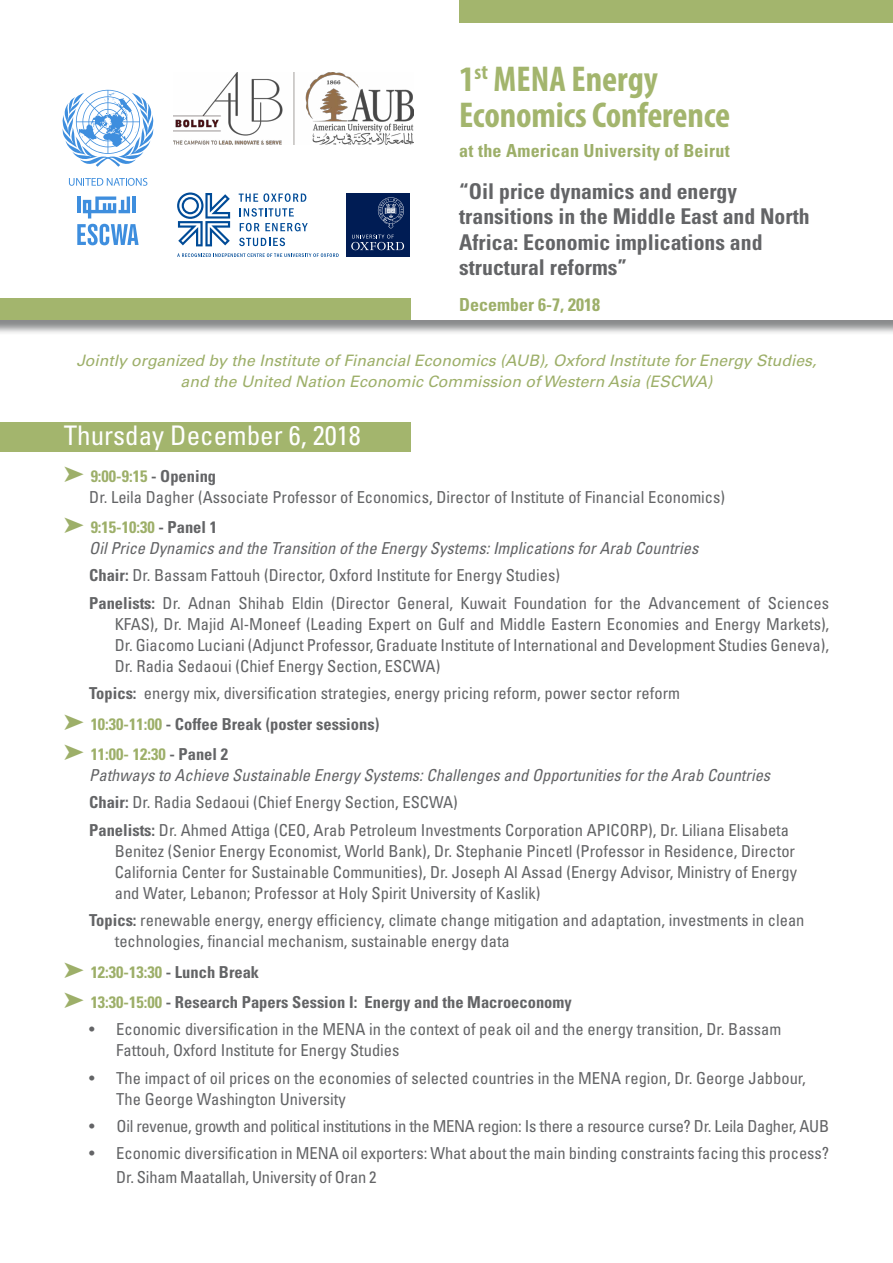
<style>
.page{position:relative;width:893px;height:1263px;background:#fff}
.page>*{position:absolute;margin:0;border:0;box-sizing:border-box;transform-origin:0 0}
.t1{font:700 condensed 36px "Myriad Pro";letter-spacing:-.005em;color:#a3b56d}
.t2{font:condensed 27px "Univers LT Std";color:#fff}
.t3{font:700 condensed 21.75px/25.5px "Univers";color:#636466}
.t4{font:700 condensed 18px "Univers LT Std";letter-spacing:.015em;color:#9daf69}
.t5{font:condensed 16.5px/21px "Univers LT Std";color:#636466}
.t6{font:italic condensed 16.5px/21px "Univers LT Std";color:#636466}
.t7{font:700 condensed 16.5px "Univers LT Std";color:#636466}
.t8{font:condensed 16.5px "Univers LT Std";letter-spacing:-.02em;color:#636466}
.t9{font:700 condensed 16.5px "Univers LT Std";color:#9daf69}
.t10{font:italic 15.75px/21px "Univers LT Std";color:#9daf69;text-align:center}
.s1{color:#9daf69}
.s2{font-weight:700;color:#9daf69}
.s3{font-weight:700}
.s4{font-weight:700;font-style:normal;color:#9daf69}
.s5{font-weight:700;font-style:normal}
.s6{color:#636466}
</style>
<div class="page">
<div style="left:0;top:422px;width:411px;height:30px;background:#a3b56d"></div>
<div style="left:0;top:2px;width:893px;height:333px;background:#636466;opacity:.75"></div>
<div style="left:0;top:1px;width:893px;height:319px;background:#fff"></div>
<div style="left:459px;top:0;width:434px;height:22px;background:#a3b56d"></div>
<img style="left:173px;top:73px;width:240px;height:72px">
<svg style="left:177px;top:192px;width:53px;height:54px"></svg>
<svg style="left:239px;top:193px;width:67px;height:9px"></svg>
<svg style="left:240px;top:208px;width:54px;height:9px"></svg>
<svg style="left:240px;top:223px;width:68px;height:8px"></svg>
<svg style="left:239px;top:238px;width:46px;height:8px"></svg>
<svg style="left:177px;top:253px;width:162px;height:4px"></svg>
<div style="left:346px;top:193px;width:64px;height:64px;background:#001c54"></div>
<svg style="left:351px;top:235px;width:53px;height:15px"></svg>
<svg style="left:378px;top:197px;width:26px;height:31px"></svg>
<svg style="left:62px;top:90px;width:92px;height:77px"></svg>
<hr style="left:132px;top:196px;width:3px;height:17px;background:#3e8ede">
<hr style="left:77px;top:196px;width:4px;height:17px;background:#3e8ede">
<svg style="left:83px;top:196px;width:47px;height:22px"></svg>
<svg style="left:77px;top:224px;width:62px;height:21px"></svg>
<svg style="left:69px;top:178px;width:78px;height:8px"></svg>
<div style="left:0;top:298px;width:411px;height:22px;background:#a3b56d"></div>
<p class="t1" style="left:459px;top:56px;width:200px">1<sup>st</sup> MENA Energy</p>
<p class="t1" style="left:459px;top:92px;width:273px">Economics Conference</p>
<p class="t4" style="left:459px;top:139px;width:272px">at the American University of Beirut</p>
<p class="t3" style="left:459px;top:178px;width:352px">“Oil price dynamics and energy transitions in the Middle East and North<br>Africa: Economic implications and structural reforms”</p>
<p class="t4" style="left:459px;top:294px;width:142px">December 6-7, 2018</p>
<p class="t10" style="left:76px;top:350px;width:741px">Jointly organized by the Institute of Financial Economics (AUB), Oxford Institute for Energy Studies, and the United Nation Economic Commission of Western Asia (ESCWA)</p>
<p class="t2" style="left:64px;top:418px;width:298px">Thursday December 6, 2018</p>
<p class="t5" style="left:89px;top:465px;width:637px;text-indent:-26px"><span class="s1">➤</span> <span class="s2">9:00-9:15</span> <span class="s3">- Opening<br></span>Dr. Leila Dagher (Associate Professor of Economics, Director of Institute of Financial Economics)</p>
<p class="t6" style="left:89px;top:517px;width:611px;text-indent:-26px"><span class="s1">➤</span> <span class="s4">9:15-10:30</span> <span class="s5">- Panel 1<br></span>Oil Price Dynamics and the Transition of the Energy Systems: Implications for Arab Countries</p>
<p class="t5" style="left:89px;top:565px;width:472px"><span class="s3">Chair:</span> Dr. Bassam Fattouh (Director, Oxford Institute for Energy Studies)</p>
<p class="t5" style="left:115px;top:592px;width:716px;text-align:justify;text-indent:-26px"><span class="s3">Panelists:</span> Dr. Adnan Shihab Eldin (Director General, Kuwait Foundation for the Advancement of Sciences KFAS), Dr. Majid Al-Moneef (Leading Expert on Gulf and Middle Eastern Economies and Energy Markets), Dr. Giacomo Luciani (Adjunct Professor, Graduate Institute of International and Development Studies Geneva), Dr. Radia Sedaoui (Chief Energy Section, ESCWA)</p>
<p class="t5" style="left:89px;top:683px;width:592px"><span class="s3">Topics:</span> energy mix, diversification strategies, energy pricing reform, power sector reform</p>
<p class="t7" style="left:64px;top:714px;width:317px"><span class="s1">➤ 10:30-11:00</span> - Coffee Break (poster sessions)</p>
<p class="t6" style="left:89px;top:743px;width:682px;text-indent:-26px"><span class="s1">➤</span> <span class="s4">11:00- 12:30</span> <span class="s5">- Panel 2<br></span>Pathways to Achieve Sustainable Energy Systems: Challenges and Opportunities for the Arab Countries</p>
<p class="t5" style="left:89px;top:792px;width:370px"><span class="s3">Chair:</span> Dr. Radia Sedaoui (Chief Energy Section, ESCWA)</p>
<p class="t5" style="left:115px;top:819px;width:684px;text-indent:-26px"><span class="s3">Panelists:</span> Dr. Ahmed Attiga (CEO, Arab Petroleum Investments Corporation APICORP), Dr. Liliana Elisabeta Benitez (Senior Energy Economist, World Bank), Dr. Stephanie Pincetl (Professor in Residence, Director California Center for Sustainable Communities), Dr. Joseph Al Assad (Energy Advisor, Ministry of Energy and Water, Lebanon; Professor at Holy Spirit University of Kaslik)</p>
<p class="t5" style="left:115px;top:909px;width:691px;text-indent:-26px"><span class="s3">Topics:</span> renewable energy, energy efficiency, climate change mitigation and adaptation, investments in clean technologies, financial mechanism, sustainable energy data</p>
<p class="t9" style="left:64px;top:961px;width:197px">➤ 12:30-13:30 <span class="s6">- Lunch Break</span></p>
<p class="t7" style="left:64px;top:992px;width:509px"><span class="s1">➤ 13:30-15:00</span> - Research Papers Session I: Energy and the Macroeconomy</p>
<p class="t5" style="left:116px;top:1019px;width:667px;text-indent:-27px">• Economic diversification in the MENA in the context of peak oil and the energy transition, Dr. Bassam<br>Fattouh, Oxford Institute for Energy Studies</p>
<p class="t5" style="left:116px;top:1067px;width:691px;text-indent:-27px">• The impact of oil prices on the economies of selected countries in the MENA region, Dr. George Jabbour,<br>The George Washington University</p>
<p class="t8" style="left:89px;top:1116px;width:741px">• Oil revenue, growth and political institutions in the MENA region: Is there a resource curse? Dr. Leila Dagher, AUB</p>
<p class="t5" style="left:116px;top:1141px;width:714px;line-height:24px;text-indent:-27px">• Economic diversification in MENA oil exporters: What about the main binding constraints facing this process?<br>Dr. Siham Maatallah, University of Oran 2</p>
</div>
